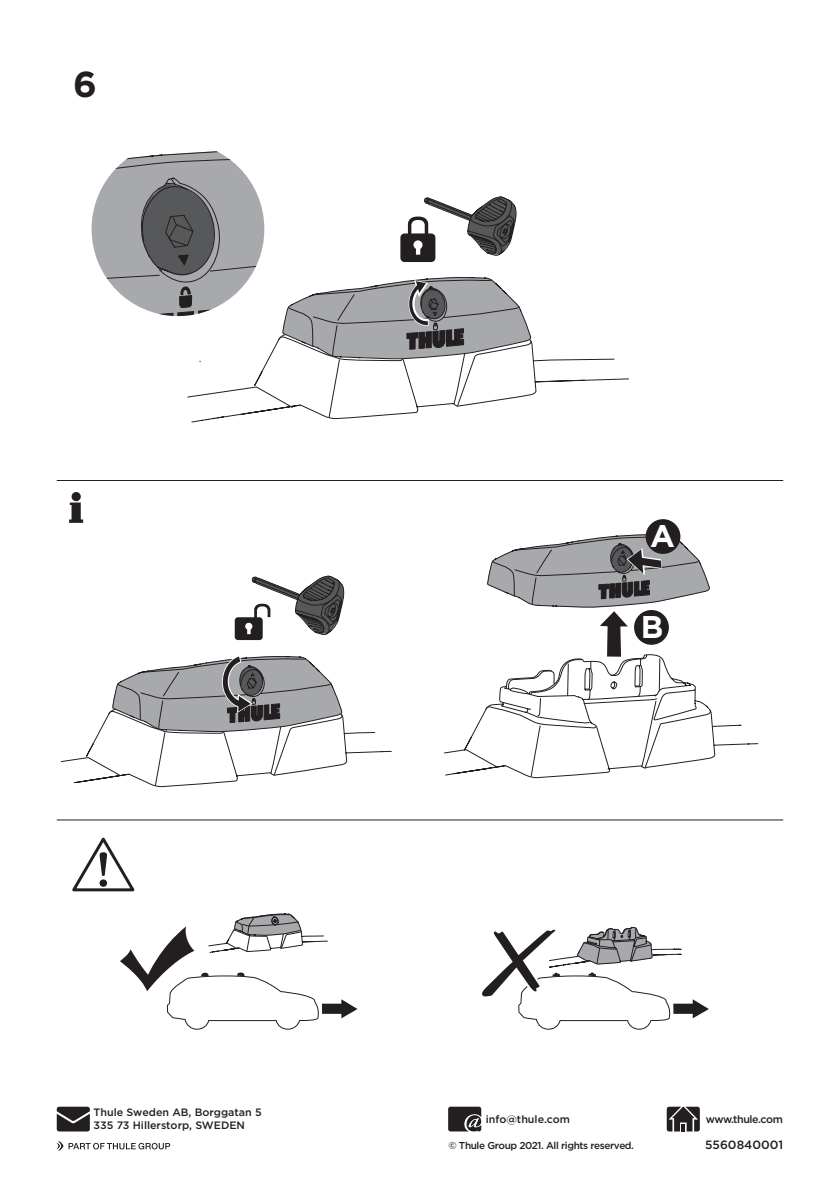
<style>
.page{position:relative;width:840px;height:1191px;background:#fff}
.page>*{position:absolute;margin:0;border:0;box-sizing:border-box;transform-origin:0 0}
.t1{font:700 36px "Thule";color:#231f20}
.t2{font:700 31.4px "Thule";color:#fff}
.t3{font:500 12px "Thule";color:#231f20}
.t4{font:500 10.6px "Thule";color:#231f20}
.t5{font:500 10.6px "Thule";letter-spacing:-.04em;color:#231f20}
.t6{font:500 10px "Thule";letter-spacing:-.04em;color:#231f20}
</style>
<div class="page">
<svg style="left:69px;top:502px;width:14px;height:21px"></svg>
<div style="left:71px;top:492px;width:10px;height:9px;background:#231f20;border-radius:50%"></div>
<svg style="left:57px;top:1106px;width:33px;height:25px"></svg>
<svg style="left:666px;top:1106px;width:33px;height:25px"></svg>
<svg style="left:448px;top:1106px;width:33px;height:25px"></svg>
<svg style="left:57px;top:1141px;width:113px;height:9px"></svg>
<svg style="left:482px;top:926px;width:227px;height:104px"></svg>
<svg style="left:72px;top:837px;width:63px;height:55px"></svg>
<svg style="left:120px;top:913px;width:238px;height:117px"></svg>
<svg style="left:452px;top:534px;width:259px;height:243px"></svg>
<div style="left:645px;top:519px;width:35px;height:35px;background:#231f20;border-radius:50%"></div>
<div style="left:633px;top:610px;width:35px;height:35px;background:#231f20;border-radius:50%"></div>
<svg style="left:234px;top:575px;width:111px;height:66px"></svg>
<svg style="left:60px;top:656px;width:332px;height:131px"></svg>
<svg style="left:91px;top:151px;width:538px;height:272px"></svg>
<hr style="left:57px;top:819px;width:725px;height:1px;background:#231f20">
<hr style="left:57px;top:480px;width:725px;height:1px;background:#231f20">
<p class="t1" style="left:73px;top:62px;width:25px">6</p>
<h2 class="t2" style="left:650px;top:516px;width:26px">A</h2>
<h2 class="t2" style="left:640px;top:608px;width:24px">B</h2>
<p class="t4" style="left:94px;top:1105px;width:169px">Thule Sweden AB, Borggatan 5</p>
<p class="t4" style="left:94px;top:1118px;width:153px">335 73 Hillerstorp, SWEDEN</p>
<p class="t4" style="left:485px;top:1112px;width:86px">info@thule.com</p>
<p class="t5" style="left:705px;top:1112px;width:79px">www.thule.com</p>
<p class="t6" style="left:448px;top:1139px;width:187px">© Thule Group 2021. All rights reserved.</p>
<p class="t3" style="left:704px;top:1137px;width:80px">5560840001</p>
</div>
